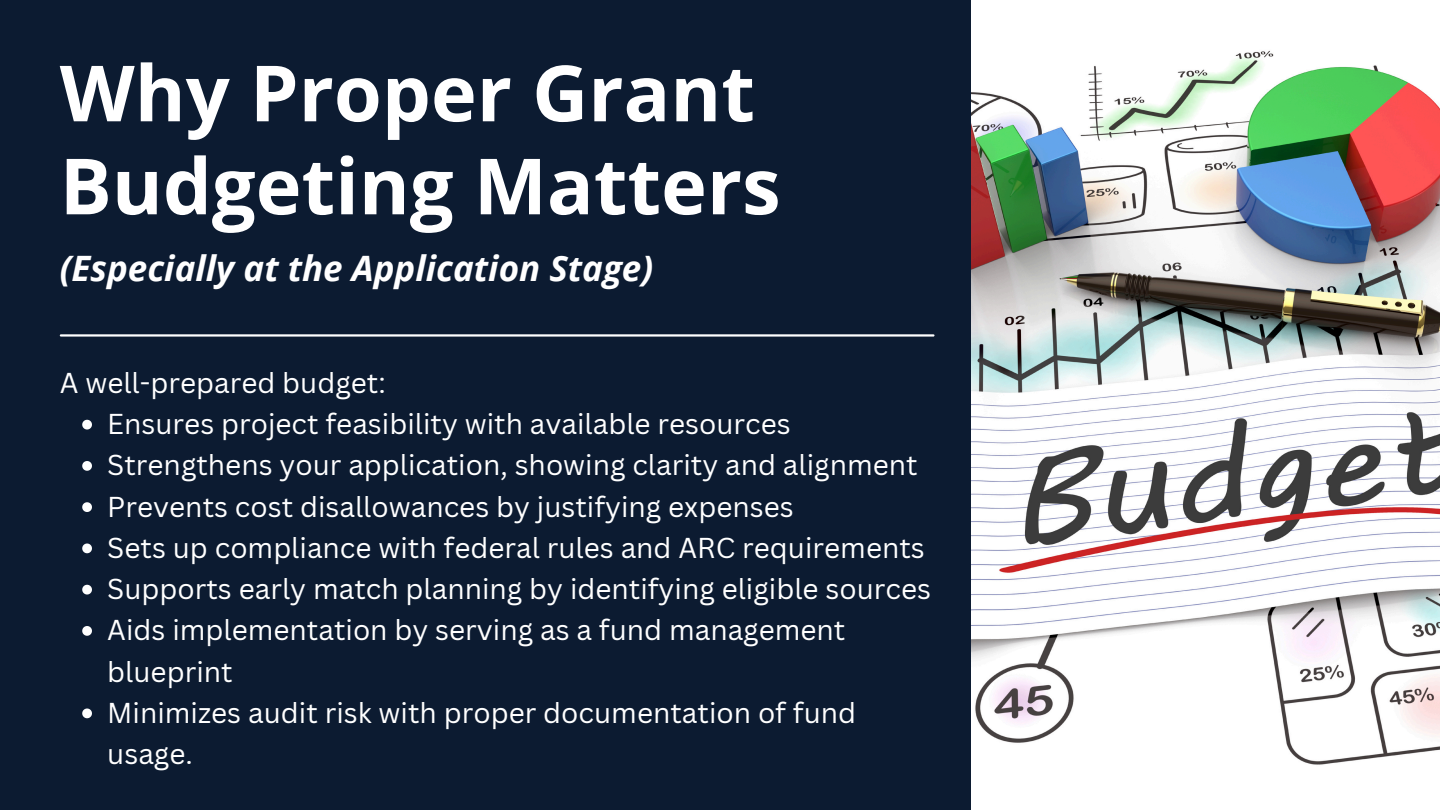
<style>
.page{position:relative;width:1440px;height:810px;background:#0c1b31}
.page>*{position:absolute;margin:0;border:0;box-sizing:border-box;transform-origin:0 0}
.t1{font:700 77.6px/93px "Open Sans";color:#fff}
.t2{font:italic 700 35px "Open Sans";color:#fff}
.t3{font:28px/41.2px "Canva Sans";color:#fff}
</style>
<div class="page">
<img style="left:971px;top:0;width:469px;height:810px">
<svg style="left:82px;top:420px;width:10px;height:10px"></svg>
<svg style="left:82px;top:461px;width:10px;height:10px"></svg>
<svg style="left:82px;top:502px;width:10px;height:10px"></svg>
<svg style="left:82px;top:544px;width:10px;height:9px"></svg>
<svg style="left:82px;top:585px;width:10px;height:10px"></svg>
<svg style="left:82px;top:626px;width:10px;height:10px"></svg>
<svg style="left:82px;top:709px;width:10px;height:9px"></svg>
<hr style="left:61px;top:334px;width:872px;height:3px;background:#fff">
<h2 class="t1" style="left:60px;top:45px;width:722px">Why Proper Grant<br>Budgeting Matters</h2>
<p class="t2" style="left:60px;top:244px;width:595px">(Especially at the Application Stage)</p>
<p class="t3" style="left:60px;top:361px;width:328px">A well-prepared budget:</p>
<p class="t3" style="left:107px;top:403px;width:685px">Ensures project feasibility with available resources</p>
<p class="t3" style="left:107px;top:444px;width:812px">Strengthens your application, showing clarity and alignment</p>
<p class="t3" style="left:107px;top:485px;width:688px">Prevents cost disallowances by justifying expenses</p>
<p class="t3" style="left:107px;top:526px;width:819px">Sets up compliance with federal rules and ARC requirements</p>
<p class="t3" style="left:107px;top:568px;width:825px">Supports early match planning by identifying eligible sources</p>
<p class="t3" style="left:107px;top:609px;width:740px">Aids implementation by serving as a fund management blueprint</p>
<p class="t3" style="left:107px;top:691px;width:750px">Minimizes audit risk with proper documentation of fund usage.</p>
</div>
